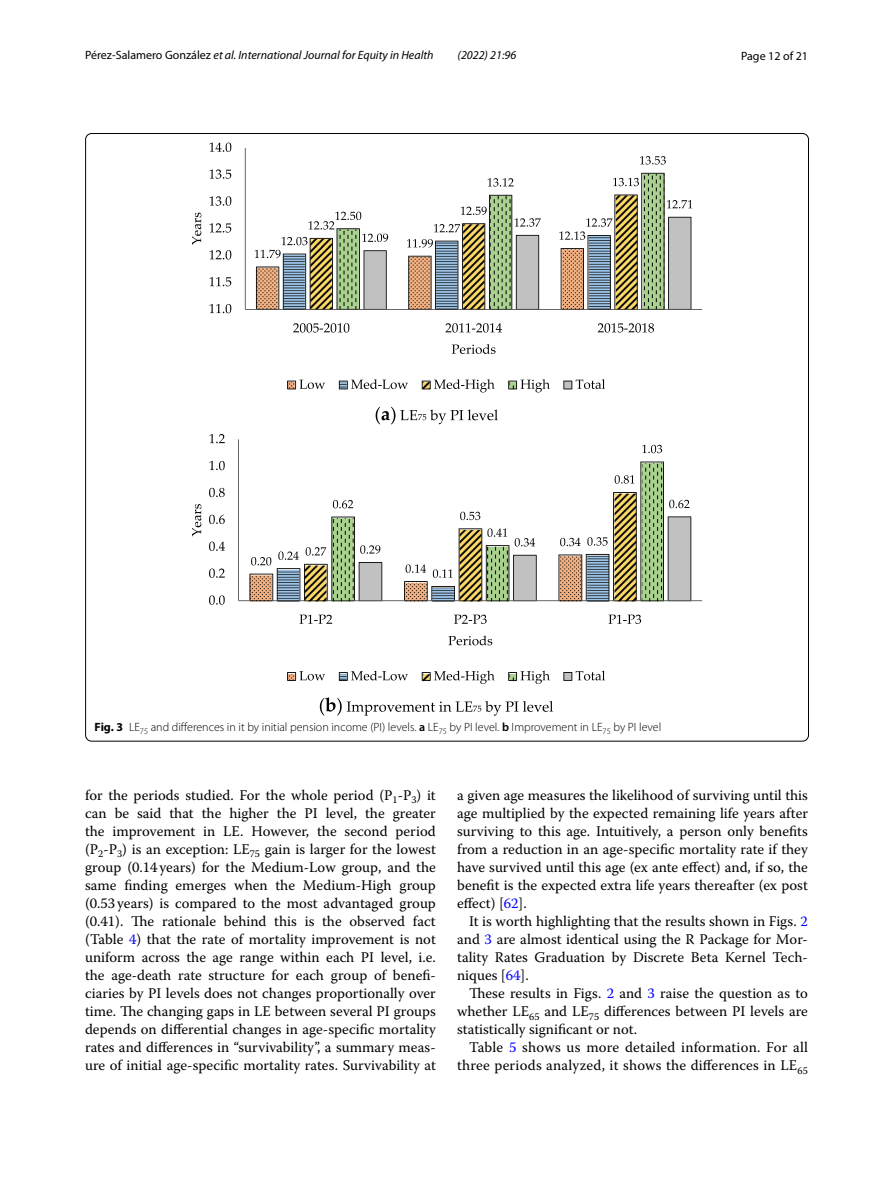
<style>
.page{position:relative;width:893px;height:1187px;background:#fff}
.page>*{position:absolute;margin:0;border:0;box-sizing:border-box;transform-origin:0 0}
.t1{font:14.7px/18px "Warnock Pro";color:#000;text-align:justify}
.t2{font:300 12px "Myriad Pro";color:#000}
.t3{font:italic 12px "Myriad Pro";color:#000}
.t4{font:12px "Myriad Pro";color:#000}
.s1{font-style:normal}
.s2{font-weight:700}
.s3{font-weight:600}
.s4{color:#00f}
</style>
<div class="page">
<svg style="left:376px;top:407px;width:122px;height:17px"></svg>
<svg style="left:320px;top:697px;width:233px;height:18px"></svg>
<svg style="left:245px;top:148px;width:457px;height:162px"></svg>
<svg style="left:209px;top:304px;width:22px;height:9px"></svg>
<svg style="left:209px;top:277px;width:22px;height:9px"></svg>
<svg style="left:209px;top:250px;width:22px;height:9px"></svg>
<svg style="left:209px;top:223px;width:22px;height:9px"></svg>
<svg style="left:209px;top:196px;width:22px;height:10px"></svg>
<svg style="left:209px;top:169px;width:22px;height:10px"></svg>
<svg style="left:209px;top:142px;width:22px;height:10px"></svg>
<svg style="left:293px;top:323px;width:56px;height:9px"></svg>
<svg style="left:445px;top:323px;width:57px;height:9px"></svg>
<svg style="left:598px;top:323px;width:56px;height:9px"></svg>
<svg style="left:192px;top:213px;width:9px;height:32px"></svg>
<svg style="left:452px;top:344px;width:44px;height:10px"></svg>
<svg style="left:287px;top:379px;width:38px;height:10px"></svg>
<svg style="left:339px;top:379px;width:69px;height:10px"></svg>
<svg style="left:422px;top:379px;width:73px;height:13px"></svg>
<svg style="left:508px;top:379px;width:42px;height:13px"></svg>
<svg style="left:563px;top:379px;width:42px;height:10px"></svg>
<svg style="left:238px;top:439px;width:464px;height:162px"></svg>
<svg style="left:209px;top:595px;width:16px;height:9px"></svg>
<svg style="left:209px;top:568px;width:16px;height:10px"></svg>
<svg style="left:209px;top:541px;width:16px;height:10px"></svg>
<svg style="left:209px;top:514px;width:16px;height:10px"></svg>
<svg style="left:209px;top:488px;width:16px;height:9px"></svg>
<svg style="left:209px;top:461px;width:16px;height:9px"></svg>
<svg style="left:209px;top:434px;width:16px;height:9px"></svg>
<svg style="left:299px;top:614px;width:33px;height:9px"></svg>
<svg style="left:454px;top:614px;width:33px;height:10px"></svg>
<svg style="left:608px;top:614px;width:33px;height:10px"></svg>
<svg style="left:192px;top:504px;width:9px;height:32px"></svg>
<svg style="left:448px;top:635px;width:44px;height:10px"></svg>
<svg style="left:287px;top:671px;width:38px;height:9px"></svg>
<svg style="left:339px;top:670px;width:69px;height:10px"></svg>
<svg style="left:422px;top:670px;width:73px;height:14px"></svg>
<svg style="left:508px;top:670px;width:42px;height:14px"></svg>
<svg style="left:563px;top:670px;width:42px;height:10px"></svg>
<p class="t3" style="left:85px;top:48px;width:350px"><span class="s1">Pérez‑Salamero González</span> et al. International Journal for Equity in Health</p>
<p class="t3" style="left:458px;top:48px;width:60px">(2022) 21:96</p>
<p class="t4" style="left:741px;top:48px;width:68px">Page 12 of 21</p>
<p class="t2" style="left:95px;top:720px;width:568px"><span class="s2">Fig. 3</span> LE<sub>75</sub> and differences in it by initial pension income (PI) levels. <span class="s3">a</span> LE<sub>75</sub> by PI level. <span class="s3">b</span> Improvement in LE<sub>75</sub> by PI level</p>
<p class="t1" style="left:85px;top:785px;width:352px">for the periods studied. For the whole period (P<sub>1</sub>-P<sub>3</sub>) it can be said that the higher the PI level, the greater the improvement in LE. However, the second period (P<sub>2</sub>-P<sub>3</sub>) is an exception: LE<sub>75</sub> gain is larger for the lowest group (0.14years) for the Medium-Low group, and the same finding emerges when the Medium-High group (0.53years) is compared to the most advantaged group (0.41). The rationale behind this is the observed fact (Table <span class="s4">4</span>) that the rate of mortality improvement is not uniform across the age range within each PI level, i.e. the age-death rate structure for each group of benefi&shy;ciaries by PI levels does not changes proportionally over time. The changing gaps in LE between several PI groups depends on differential changes in age-specific mortality rates and differences in “survivability”, a summary meas&shy;ure of initial age-specific mortality rates. Survivability at</p>
<p class="t1" style="left:457px;top:785px;width:352px">a given age measures the likelihood of surviving until this age multiplied by the expected remaining life years after surviving to this age. Intuitively, a person only benefits from a reduction in an age-specific mortality rate if they have survived until this age (ex ante effect) and, if so, the benefit is the expected extra life years thereafter (ex post effect) [<span class="s4">62</span>].</p>
<p class="t1" style="left:457px;top:911px;width:352px;text-indent:12px">It is worth highlighting that the results shown in Figs. <span class="s4">2 </span>and <span class="s4">3</span> are almost identical using the R Package for Mor&shy;tality Rates Graduation by Discrete Beta Kernel Tech&shy;niques [<span class="s4">64</span>].</p>
<p class="t1" style="left:457px;top:983px;width:352px;text-indent:12px">These results in Figs. <span class="s4">2</span> and <span class="s4">3</span> raise the question as to whether LE<sub>65</sub> and LE<sub>75</sub> differences between PI levels are statistically significant or not.</p>
<p class="t1" style="left:457px;top:1037px;width:352px;text-align:right">Table <span class="s4">5</span> shows us more detailed information. For all three periods analyzed, it shows the differences in LE<sub>65</sub></p>
</div>
